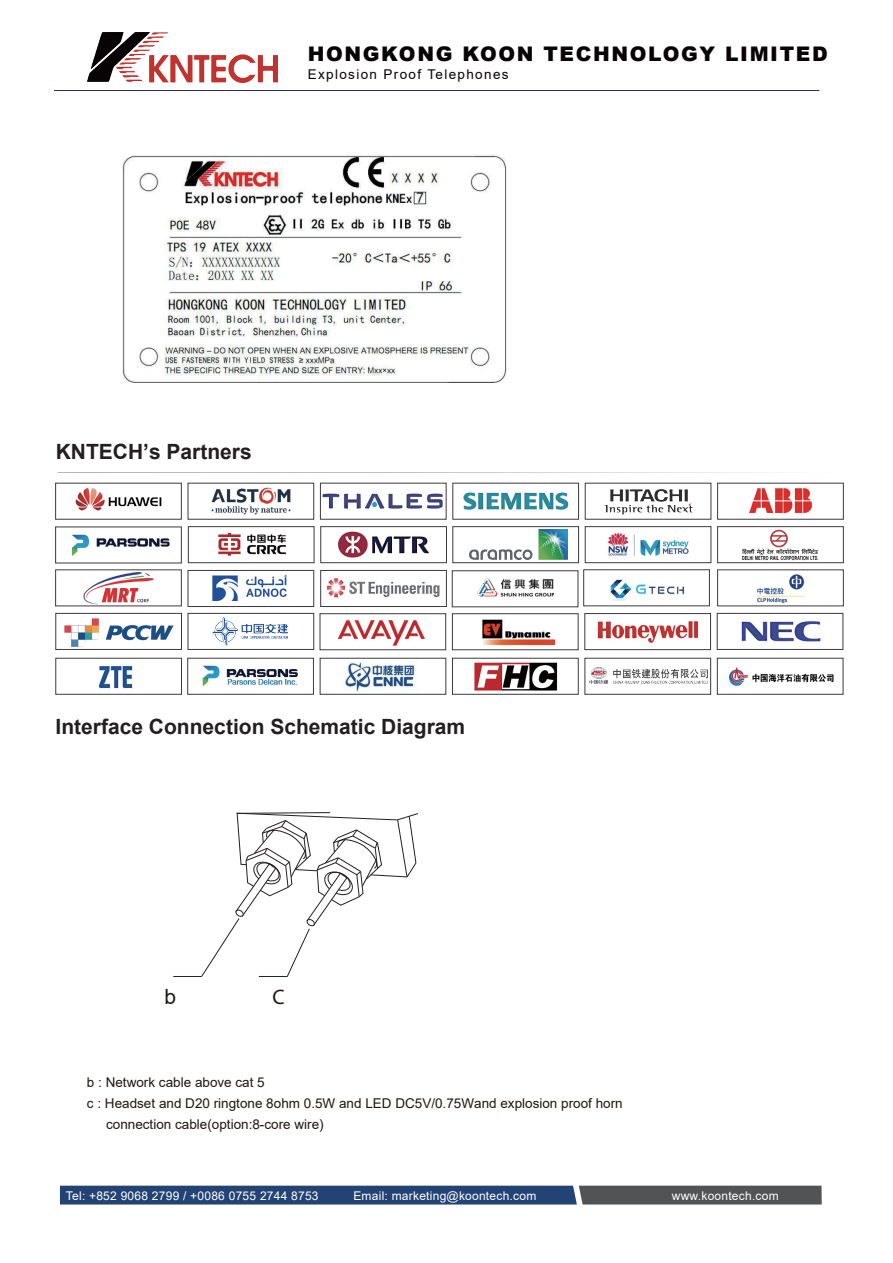
<style>
.page{position:relative;width:893px;height:1263px;background:#fff}
.page>*{position:absolute;margin:0;border:0;box-sizing:border-box;transform-origin:0 0}
.t1{font:700 21px "Arial";color:#231f20}
.t2{font:21px "Arial";color:#211613}
.t3{font:21px "Myriad Pro";color:#211613}
.t4{font:900 20.1px "Arial";letter-spacing:.08em;color:#080305}
.t5{font:13.5px "Arial";color:#211613}
.t6{font:13.5px "Arial";letter-spacing:.1em;color:#080305}
.t7{font:12px "Arial";letter-spacing:.02em;color:#fff}
</style>
<div class="page">
<svg style="left:60px;top:1186px;width:762px;height:18px;background:#33496b"></svg>
<hr style="left:54px;top:90px;width:765px;height:1px;background:#2a3263">
<img style="left:88px;top:32px;width:190px;height:51px">
<svg style="left:58px;top:472px;width:716px;height:1px"></svg>
<img style="left:75px;top:488px;width:87px;height:23px">
<img style="left:211px;top:487px;width:80px;height:28px">
<img style="left:322px;top:493px;width:121px;height:16px">
<img style="left:463px;top:492px;width:106px;height:18px">
<img style="left:605px;top:489px;width:88px;height:26px">
<img style="left:748px;top:487px;width:65px;height:27px">
<img style="left:338px;top:531px;width:92px;height:27px">
<div style="left:321px;top:526px;width:126px;height:37px;border:1px solid #3d3a3a"></div>
<div style="left:188px;top:526px;width:126px;height:37px;border:1px solid #3d3a3a"></div>
<img style="left:218px;top:532px;width:68px;height:24px">
<div style="left:188px;top:613px;width:126px;height:37px;border:1px solid #3d3a3a"></div>
<div style="left:453px;top:526px;width:126px;height:37px;border:1px solid #3d3a3a"></div>
<div style="left:585px;top:526px;width:126px;height:37px;border:1px solid #3d3a3a"></div>
<img style="left:607px;top:532px;width:82px;height:24px">
<div style="left:717px;top:526px;width:126px;height:37px;border:1px solid #3d3a3a"></div>
<img style="left:742px;top:529px;width:77px;height:32px">
<img style="left:83px;top:572px;width:71px;height:32px">
<div style="left:56px;top:613px;width:126px;height:37px;border:1px solid #3d3a3a"></div>
<img style="left:64px;top:617px;width:110px;height:29px">
<img style="left:477px;top:578px;width:77px;height:19px">
<img style="left:610px;top:579px;width:75px;height:22px">
<div style="left:188px;top:570px;width:126px;height:37px;border:1px solid #3d3a3a"></div>
<img style="left:757px;top:574px;width:48px;height:29px">
<img style="left:326px;top:578px;width:114px;height:20px">
<div style="left:321px;top:570px;width:126px;height:37px;border:1px solid #3d3a3a"></div>
<div style="left:452px;top:613px;width:126px;height:37px;border:1px solid #3d3a3a"></div>
<img style="left:597px;top:621px;width:102px;height:22px">
<div style="left:585px;top:613px;width:126px;height:37px;border:1px solid #3d3a3a"></div>
<img style="left:741px;top:621px;width:80px;height:21px">
<div style="left:717px;top:613px;width:126px;height:37px;border:1px solid #3d3a3a"></div>
<img style="left:337px;top:620px;width:88px;height:26px">
<div style="left:320px;top:613px;width:126px;height:37px;border:1px solid #3d3a3a"></div>
<img style="left:98px;top:665px;width:35px;height:24px">
<div style="left:56px;top:658px;width:126px;height:36px;border:1px solid #3d3a3a"></div>
<div style="left:188px;top:658px;width:126px;height:36px;border:1px solid #3d3a3a"></div>
<img style="left:474px;top:662px;width:84px;height:29px">
<div style="left:452px;top:658px;width:126px;height:36px;border:1px solid #3d3a3a"></div>
<div style="left:585px;top:658px;width:126px;height:36px;border:1px solid #3d3a3a"></div>
<div style="left:717px;top:658px;width:126px;height:36px;border:1px solid #3d3a3a"></div>
<div style="left:320px;top:658px;width:126px;height:36px;border:1px solid #3d3a3a"></div>
<img style="left:71px;top:534px;width:99px;height:22px">
<img style="left:469px;top:530px;width:98px;height:29px">
<img style="left:212px;top:576px;width:26px;height:25px">
<img style="left:246px;top:574px;width:41px;height:23px">
<img style="left:213px;top:618px;width:74px;height:27px">
<img style="left:729px;top:667px;width:105px;height:19px">
<img style="left:344px;top:659px;width:72px;height:34px">
<img style="left:590px;top:668px;width:118px;height:15px">
<img style="left:482px;top:619px;width:72px;height:27px">
<img style="left:202px;top:665px;width:96px;height:21px">
<svg style="left:173px;top:812px;width:245px;height:165px"></svg>
<img style="left:122px;top:155px;width:385px;height:228px">
<h2 class="t4" style="left:308px;top:39px;width:521px">HONGKONG KOON TECHNOLOGY LIMITED</h2>
<p class="t6" style="left:308px;top:65px;width:202px">Explosion Proof Telephones</p>
<h1 class="t1" style="left:56px;top:437px;width:198px">KNTECH’s Partners</h1>
<h1 class="t1" style="left:56px;top:712px;width:411px">Interface Connection Schematic Diagram</h1>
<h1 class="t2" style="left:165px;top:982px;width:13px">b</h1>
<h1 class="t3" style="left:272px;top:984px;width:14px">C</h1>
<p class="t5" style="left:87px;top:1073px;width:179px">b : Network cable above cat 5</p>
<p class="t5" style="left:87px;top:1094px;width:537px">c : Headset and D20 ringtone 8ohm 0.5W and LED DC5V/0.75Wand explosion proof horn</p>
<p class="t5" style="left:106px;top:1115px;width:219px">connection cable(option:8-core wire)</p>
<p class="t7" style="left:66px;top:1187px;width:254px">Tel: +852 9068 2799 / +0086 0755 2744 8753</p>
<p class="t7" style="left:353px;top:1187px;width:184px">Email: marketing@koontech.com</p>
<p class="t7" style="left:672px;top:1187px;width:108px">www.koontech.com</p>
</div>
